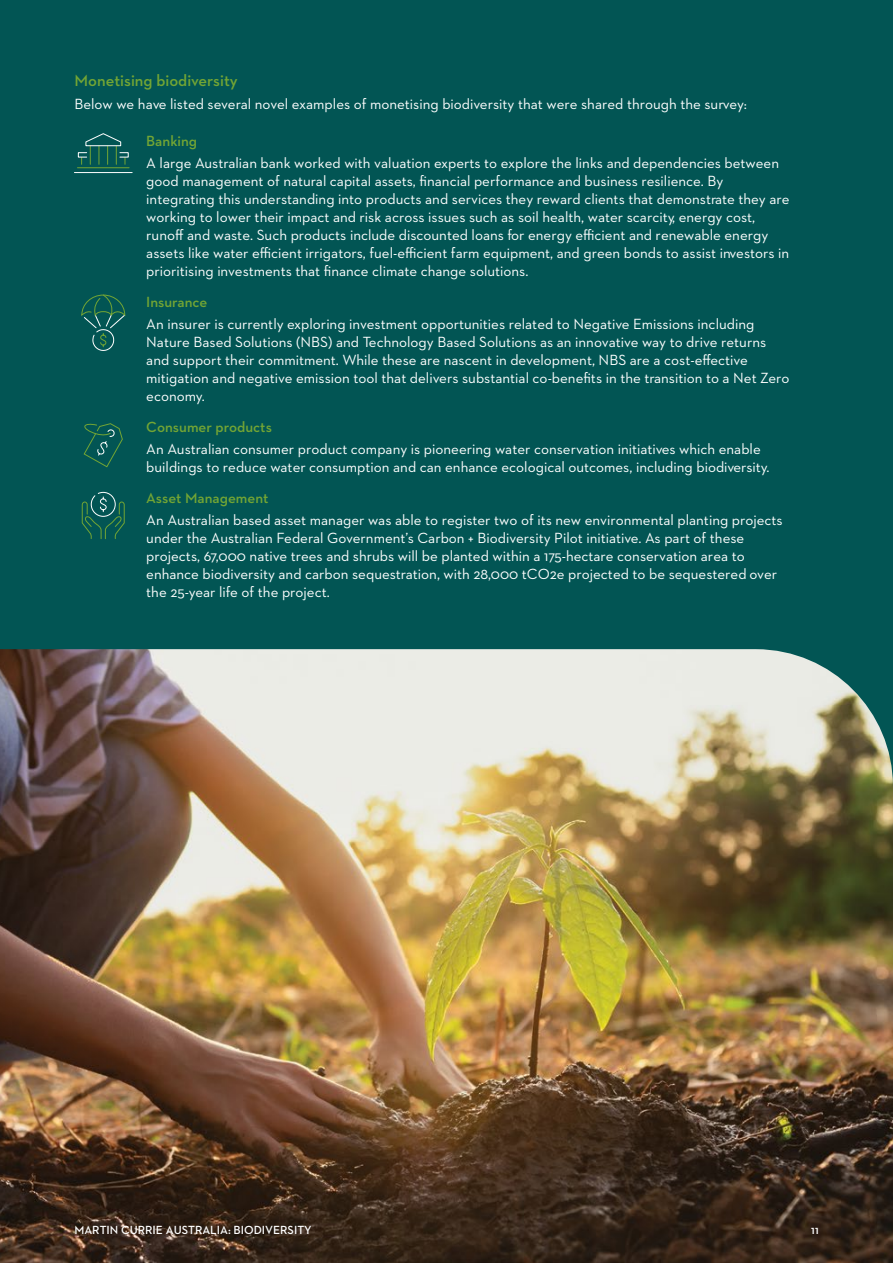
<style>
.page{position:relative;width:893px;height:1263px;background:#fff}
.page>*{position:absolute;margin:0;border:0;box-sizing:border-box;transform-origin:0 0}
.t1{font:600 16.5px "Neutraface 2 Text";color:#73a534}
.t2{font:15px/18px "Neutraface 2 Text";color:#fff}
.t3{font:600 15px "Neutraface 2 Text";color:#73a534}
.t4{font:600 12px "Neutraface 2 Text";color:#fff}
</style>
<div class="page">
<div style="left:0;top:0;width:893px;height:1047px;background:#025554"></div>
<img style="left:0;top:649px;width:893px;height:614px">
<svg style="left:74px;top:133px;width:59px;height:40px"></svg>
<div style="left:120px;top:152px;width:9px;height:5px;border:1px solid #fff"></div>
<svg style="left:81px;top:294px;width:45px;height:245px"></svg>
<p class="t1" style="left:74px;top:70px;width:165px">Monetising biodiversity</p>
<p class="t2" style="left:74px;top:94px;width:674px">Below we have listed several novel examples of monetising biodiversity that were shared through the survey:</p>
<p class="t3" style="left:146px;top:131px;width:52px">Banking</p>
<p class="t2" style="left:146px;top:154px;width:645px">A large Australian bank worked with valuation experts to explore the links and dependencies between good management of natural capital assets, financial performance and business resilience. By integrating this understanding into products and services they reward clients that demonstrate they are working to lower their impact and risk across issues such as soil health, water scarcity, energy cost, runoff and waste. Such products include discounted loans for energy efficient and renewable energy assets like water efficient irrigators, fuel-efficient farm equipment, and green bonds to assist investors in prioritising investments that finance climate change solutions.</p>
<p class="t3" style="left:146px;top:292px;width:63px">Insurance</p>
<p class="t2" style="left:146px;top:315px;width:645px">An insurer is currently exploring investment opportunities related to Negative Emissions including Nature Based Solutions (NBS) and Technology Based Solutions as an innovative way to drive returns and support their commitment. While these are nascent in development, NBS are a cost-effective mitigation and negative emission tool that delivers substantial co-benefits in the transition to a Net Zero economy.</p>
<p class="t3" style="left:146px;top:417px;width:127px">Consumer products</p>
<p class="t2" style="left:146px;top:440px;width:625px">An Australian consumer product company is pioneering water conservation initiatives which enable buildings to reduce water consumption and can enhance ecological outcomes, including biodiversity.</p>
<p class="t3" style="left:146px;top:488px;width:124px">Asset Management</p>
<p class="t2" style="left:146px;top:511px;width:638px">An Australian based asset manager was able to register two of its new environmental planting projects under the Australian Federal Government’s Carbon + Biodiversity Pilot initiative. As part of these projects, 67,000 native trees and shrubs will be planted within a 175-hectare conservation area to enhance biodiversity and carbon sequestration, with 28,000 tCO2e projected to be sequestered over the 25-year life of the project.</p>
<p class="t4" style="left:74px;top:1222px;width:239px">MARTIN CURRIE AUSTRALIA: BIODIVERSITY</p>
<p class="t4" style="left:811px;top:1222px;width:9px">11</p>
</div>
